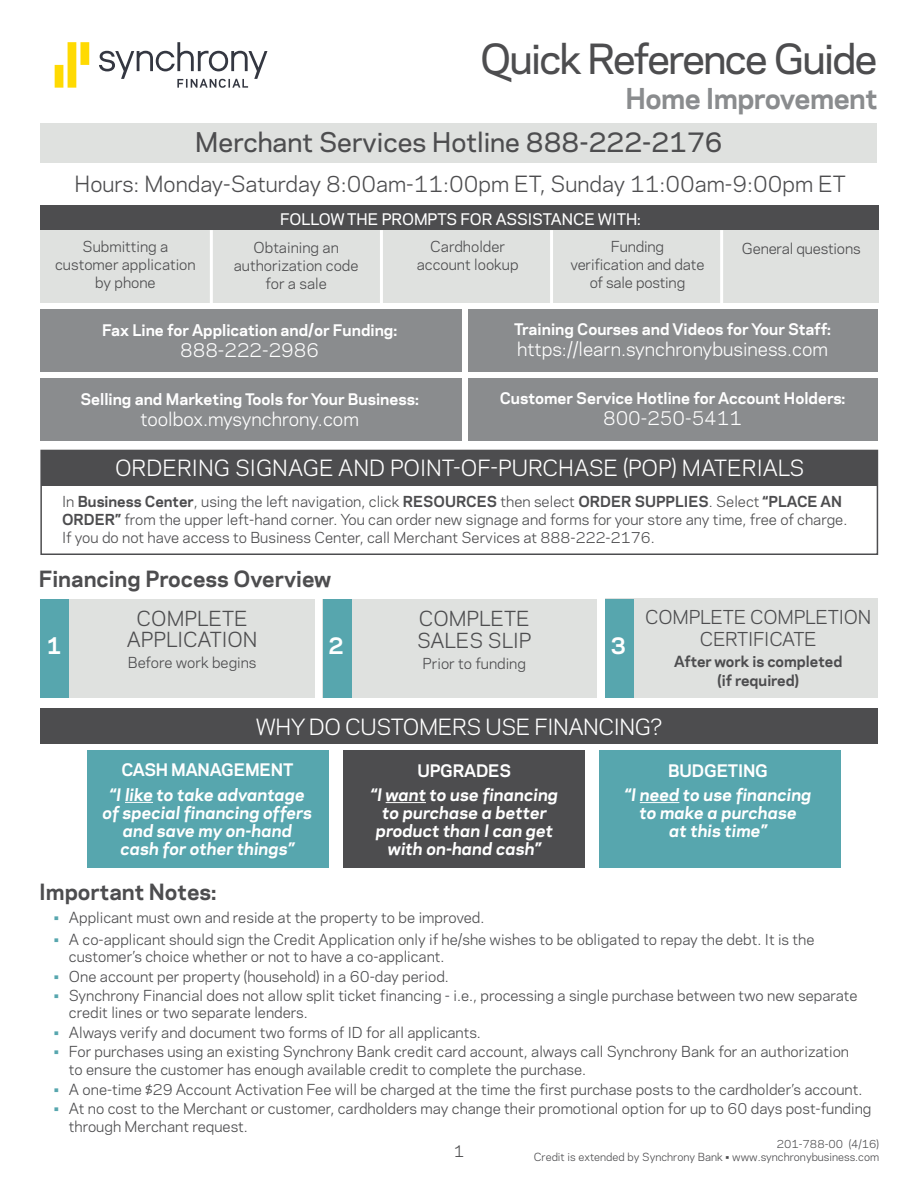
<style>
.page{position:relative;width:918px;height:1188px;background:#fff}
.page>*{position:absolute;margin:0;border:0;box-sizing:border-box;transform-origin:0 0}
.t1{font:500 39px "Polaris";letter-spacing:-.04em;color:#4d4d4f}
.t2{font:700 27px "Polaris";letter-spacing:-.02em;color:#8a8c8e}
.t3{font:500 25.5px "Polaris";color:#4d4d4f}
.t4{font:700 21.6px "Polaris";color:#fff}
.t5{font:21px "Polaris";color:#4d4d4f}
.t6{font:21px "Polaris";color:#fff}
.t7{font:700 21px "Polaris";color:#4d4d4f}
.t8{font:21px "Polaris";letter-spacing:-.02em;color:#fff}
.t9{font:19.5px/21.8px "Polaris";color:#4d4d4f;text-align:center}
.t10{font:18px "Polaris";color:#fff}
.t11{font:18px/21.8px "Polaris";letter-spacing:-.01em;color:#4d4d4f;text-align:center}
.t12{font:italic 700 16.2px/18px "Polaris";color:#fff;text-align:center}
.t13{font:700 16.2px "Polaris";letter-spacing:-.015em;color:#fff}
.t14{font:700 15px "Polaris";color:#fff}
.t15{font:500 15px "Polaris";color:#fff}
.t16{font:15px "Polaris";color:#4d4d4f}
.t17{font:14.25px/18px "Polaris";color:#4d4d4f}
.t18{font:700 14.25px/19.5px "Polaris";color:#4d4d4f;text-align:center}
.t19{font:10.5px "Polaris";color:#4d4d4f}
.s1{font-weight:700}
.s2{color:#57a6ae}
</style>
<div class="page">
<div style="left:40px;top:228px;width:839px;height:75px;background:#dfe1df"></div>
<div style="left:40px;top:123px;width:837px;height:39px;background:#dfe1df"></div>
<hr style="left:210px;top:230px;width:3px;height:73px;background:#fff">
<hr style="left:380px;top:230px;width:3px;height:73px;background:#fff">
<hr style="left:550px;top:230px;width:3px;height:73px;background:#fff">
<hr style="left:720px;top:230px;width:3px;height:73px;background:#fff">
<svg style="left:55px;top:42px;width:34px;height:46px"></svg>
<svg style="left:99px;top:42px;width:168px;height:46px"></svg>
<div style="left:40px;top:309px;width:422px;height:63px;background:#8a8c8e"></div>
<div style="left:468px;top:309px;width:410px;height:63px;background:#8a8c8e"></div>
<div style="left:41px;top:378px;width:421px;height:62px;background:#8a8c8e"></div>
<div style="left:468px;top:378px;width:410px;height:62px;background:#8a8c8e"></div>
<div style="left:41px;top:450px;width:837px;height:36px;background:#4d4d4f"></div>
<div style="left:40px;top:450px;width:838px;height:105px;border:2px solid #4d4d4f"></div>
<div style="left:41px;top:599px;width:274px;height:99px;background:#dfe1df"></div>
<div style="left:323px;top:599px;width:274px;height:99px;background:#dfe1df"></div>
<div style="left:605px;top:599px;width:273px;height:99px;background:#dfe1df"></div>
<div style="left:40px;top:599px;width:29px;height:99px;background:#57a6ae"></div>
<div style="left:323px;top:599px;width:29px;height:99px;background:#57a6ae"></div>
<div style="left:605px;top:599px;width:29px;height:99px;background:#57a6ae"></div>
<div style="left:40px;top:206px;width:839px;height:24px;background:#4d4d4f"></div>
<div style="left:87px;top:751px;width:241px;height:117px;background:#57a6ae"></div>
<div style="left:40px;top:708px;width:838px;height:35px;background:#4d4d4f"></div>
<div style="left:343px;top:751px;width:241px;height:117px;background:#4d4d4f"></div>
<div style="left:599px;top:751px;width:241px;height:117px;background:#57a6ae"></div>
<svg style="left:125px;top:802px;width:28px;height:1px"></svg>
<hr style="left:386px;top:802px;width:40px;height:1px;background:#fff">
<hr style="left:640px;top:802px;width:39px;height:1px;background:#fff">
<h1 class="t1" style="left:480px;top:30px;width:399px">Quick Reference Guide</h1>
<h2 class="t2" style="left:625px;top:78px;width:254px">Home Improvement</h2>
<h3 class="t3" style="left:195px;top:123px;width:529px">Merchant Services Hotline 888-222-2176</h3>
<h3 class="t5" style="left:75px;top:168px;width:773px">Hours: Monday-Saturday 8:00am-11:00pm ET, Sunday 11:00am-9:00pm ET</h3>
<p class="t15" style="left:280px;top:208px;width:362px">FOLLOW THE PROMPTS FOR ASSISTANCE WITH:</p>
<p class="t17" style="left:55px;top:237px;width:142px;text-align:center">Submitting a customer application by phone</p>
<p class="t17" style="left:234px;top:237px;width:126px;text-align:center">Obtaining an authorization code for a sale</p>
<p class="t17" style="left:417px;top:237px;width:103px;text-align:center">Cardholder account lookup</p>
<p class="t17" style="left:570px;top:237px;width:136px;text-align:center">Funding<br>verification and date of sale posting</p>
<p class="t17" style="left:742px;top:238px;width:120px">General questions</p>
<p class="t14" style="left:514px;top:318px;width:319px">Training Courses and Videos for Your Staff:</p>
<p class="t10" style="left:517px;top:336px;width:312px">https://learn.synchronybusiness.com</p>
<p class="t14" style="left:500px;top:387px;width:347px">Customer Service Hotline for Account Holders:</p>
<p class="t10" style="left:603px;top:405px;width:140px">800-250-5411</p>
<h3 class="t6" style="left:115px;top:452px;width:691px">ORDERING SIGNAGE AND POINT-OF-PURCHASE (POP) MATERIALS</h3>
<p class="t17" style="left:62px;top:491px;width:787px">In <span class="s1">Business Center</span>, using the left navigation, click <span class="s1">RESOURCES</span> then select <span class="s1">ORDER SUPPLIES</span>. Select <span class="s1">“PLACE AN<br>ORDER”</span> from the upper left-hand corner. You can order new signage and forms for your store any time, free of charge.<br>If you do not have access to Business Center, call Merchant Services at 888-222-2176.</p>
<p class="t14" style="left:102px;top:319px;width:297px">Fax Line for Application and/or Funding:</p>
<p class="t10" style="left:180px;top:337px;width:140px">888-222-2986</p>
<p class="t14" style="left:80px;top:388px;width:340px">Selling and Marketing Tools for Your Business:</p>
<p class="t10" style="left:140px;top:406px;width:220px">toolbox.mysynchrony.com</p>
<h3 class="t7" style="left:39px;top:563px;width:294px">Financing Process Overview</h3>
<h3 class="t9" style="left:127px;top:606px;width:132px">COMPLETE<br>APPLICATION</h3>
<p class="t17" style="left:128px;top:653px;width:130px">Before work begins</p>
<h3 class="t9" style="left:417px;top:607px;width:116px;text-align:left">COMPLETE<br>SALES SLIP</h3>
<p class="t17" style="left:423px;top:654px;width:105px">Prior to funding</p>
<h3 class="t4" style="left:46px;top:630px;width:17px">1</h3>
<h3 class="t4" style="left:329px;top:630px;width:17px">2</h3>
<h3 class="t4" style="left:611px;top:630px;width:17px">3</h3>
<p class="t11" style="left:645px;top:605px;width:227px">COMPLETE COMPLETION<br>CERTIFICATE</p>
<p class="t18" style="left:674px;top:651px;width:170px">After work is completed (if required)</p>
<h3 class="t8" style="left:256px;top:711px;width:408px">WHY DO CUSTOMERS USE FINANCING?</h3>
<p class="t13" style="left:121px;top:758px;width:174px">CASH MANAGEMENT</p>
<p class="t12" style="left:103px;top:785px;width:211px">“I like to take advantage of special financing offers and save my on-hand cash for other things”</p>
<p class="t13" style="left:418px;top:758px;width:95px">UPGRADES</p>
<p class="t12" style="left:371px;top:785px;width:189px">“I want to use financing to purchase a better product than I can get with on-hand cash”</p>
<p class="t13" style="left:668px;top:758px;width:101px">BUDGETING</p>
<p class="t12" style="left:625px;top:785px;width:188px">“I need to use financing to make a purchase<br>at this time”</p>
<h3 class="t7" style="left:39px;top:876px;width:179px">Important Notes:</h3>
<p class="t17" style="left:54px;top:908px;width:432px"><span class="s2">•</span> Applicant must own and reside at the property to be improved.</p>
<p class="t17" style="left:69px;top:930px;width:747px;line-height:17.2px;text-indent:-15px"><span class="s2">•</span> A co-applicant should sign the Credit Application only if he/she wishes to be obligated to repay the debt. It is the customer’s choice whether or not to have a co-applicant.</p>
<p class="t17" style="left:54px;top:966px;width:396px"><span class="s2">•</span> One account per property (household) in a 60-day period.</p>
<p class="t17" style="left:69px;top:986px;width:790px;line-height:17.2px;text-indent:-15px"><span class="s2">•</span> Synchrony Financial does not allow split ticket financing - i.e., processing a single purchase between two new separate credit lines or two separate lenders.</p>
<p class="t17" style="left:54px;top:1023px;width:429px"><span class="s2">•</span> Always verify and document two forms of ID for all applicants.</p>
<p class="t17" style="left:69px;top:1042px;width:782px;text-indent:-15px"><span class="s2">•</span> For purchases using an existing Synchrony Bank credit card account, always call Synchrony Bank for an authorization to ensure the customer has enough available credit to complete the purchase.</p>
<p class="t17" style="left:54px;top:1079px;width:810px"><span class="s2">•</span> A one-time $29 Account Activation Fee will be charged at the time the first purchase posts to the cardholder’s account.</p>
<p class="t17" style="left:69px;top:1099px;width:804px;line-height:17.2px;text-indent:-15px"><span class="s2">•</span> At no cost to the Merchant or customer, cardholders may change their promotional option for up to 60 days post-funding through Merchant request.</p>
<p class="t16" style="left:454px;top:1140px;width:12px">1</p>
<p class="t19" style="left:777px;top:1136px;width:104px">201-788-00 (4/16)</p>
<p class="t19" style="left:534px;top:1149px;width:347px">Credit is extended by Synchrony Bank • www.synchronybusiness.com</p>
</div>
